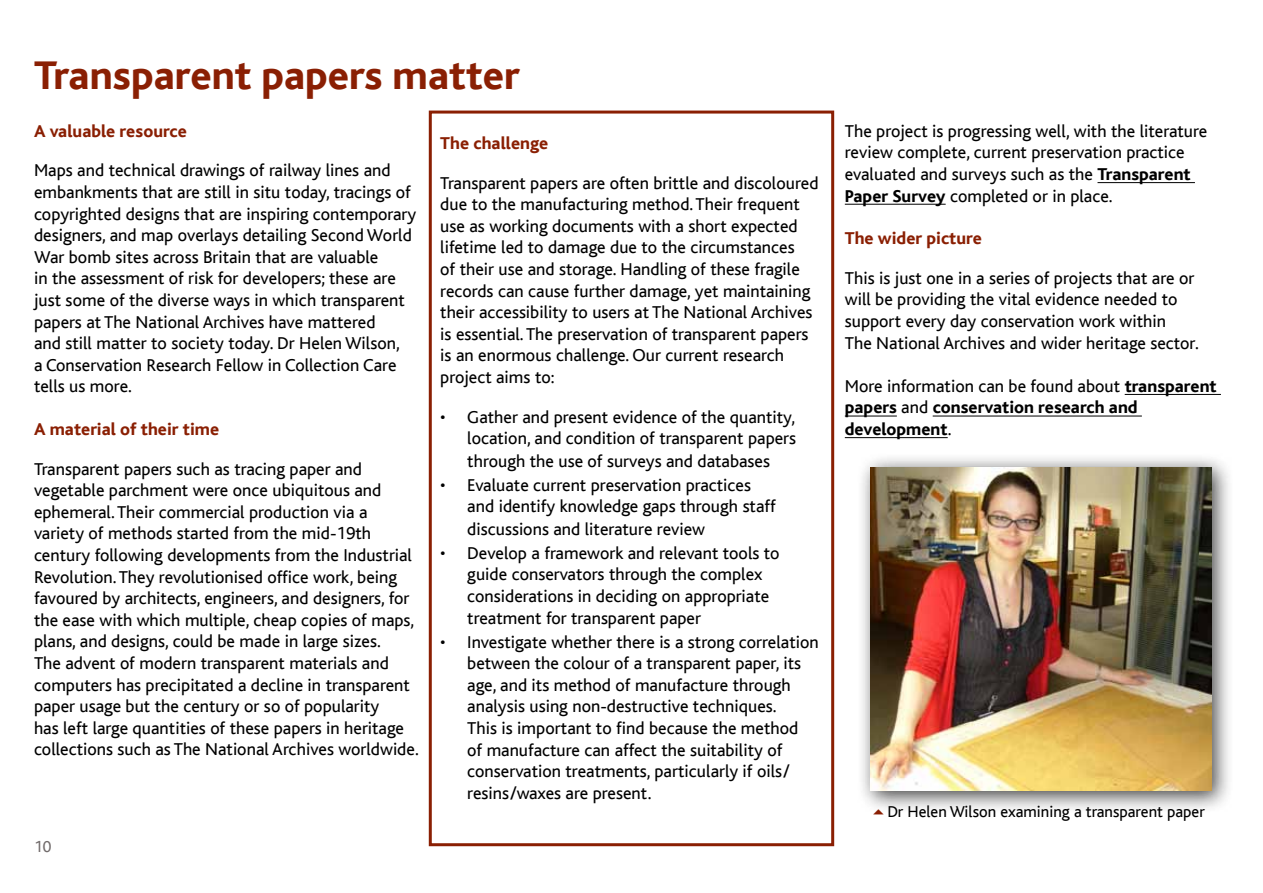
<style>
.page{position:relative;width:1263px;height:893px;background:#fff}
.page>*{position:absolute;margin:0;border:0;box-sizing:border-box;transform-origin:0 0}
.Heading{font:800 42px "Bliss";color:#8a1f03}
.t1{font:18px/21.6px "Bliss";color:#000}
.t2{font:800 18px/21.6px "Bliss";color:#000}
.t3{font:800 18px "Bliss";color:#8a1f03}
.t4{font:16.5px "Bliss";color:#000}
.t5{font:16.5px "Bliss";color:#716b6b}
.s1{font-weight:800}
.s2{font-weight:400}
</style>
<div class="page">
<hr style="left:1097px;top:182px;width:98px;height:1px;background:#000">
<hr style="left:845px;top:204px;width:101px;height:1px;background:#000">
<hr style="left:1125px;top:394px;width:96px;height:1px;background:#000">
<hr style="left:845px;top:416px;width:52px;height:1px;background:#000">
<hr style="left:933px;top:416px;width:209px;height:1px;background:#000">
<hr style="left:845px;top:437px;width:103px;height:1px;background:#000">
<div style="left:855px;top:452px;width:378px;height:361px;background:#000;opacity:.75"></div>
<img style="left:871px;top:468px;width:340px;height:323px">
<div style="left:429px;top:111px;width:405px;height:735px;border:3px solid #8a1f03"></div>
<svg style="left:873px;top:809px;width:11px;height:4px"></svg>
<p class="Heading" style="left:34px;top:54px;width:487px">Transparent papers matter</p>
<p class="t3" style="left:34px;top:122px;width:154px">A valuable resource</p>
<p class="t1" style="left:34px;top:160px;width:384px">Maps and technical drawings of railway lines and embankments that are still in situ today, tracings of copyrighted designs that are inspiring contemporary designers, and map overlays detailing Second World War bomb sites across Britain that are valuable<br>in the assessment of risk for developers; these are just some of the diverse ways in which transparent papers at The National Archives have mattered<br>and still matter to society today. Dr Helen Wilson,<br>a Conservation Research Fellow in Collection Care tells us more.</p>
<p class="t3" style="left:34px;top:420px;width:187px">A material of their time</p>
<p class="t1" style="left:34px;top:458px;width:386px">Transparent papers such as tracing paper and vegetable parchment were once ubiquitous and ephemeral. Their commercial production via a variety of methods started from the mid-19th century following developments from the Industrial Revolution. They revolutionised office work, being favoured by architects, engineers, and designers, for the ease with which multiple, cheap copies of maps, plans, and designs, could be made in large sizes.<br>The advent of modern transparent materials and computers has precipitated a decline in transparent paper usage but the century or so of popularity<br>has left large quantities of these papers in heritage collections such as The National Archives worldwide.</p>
<p class="t3" style="left:440px;top:134px;width:109px">The challenge</p>
<p class="t1" style="left:440px;top:172px;width:380px">Transparent papers are often brittle and discoloured due to the manufacturing method. Their frequent use as working documents with a short expected lifetime led to damage due to the circumstances<br>of their use and storage. Handling of these fragile records can cause further damage, yet maintaining their accessibility to users at The National Archives is essential. The preservation of transparent papers is an enormous challenge. Our current research project aims to:</p>
<p class="t1" style="left:467px;top:406px;width:330px;line-height:22px;text-align:justify;text-indent:-27px">• Gather and present evidence of the quantity, location, and condition of transparent papers through the use of surveys and databases</p>
<p class="t1" style="left:467px;top:474px;width:310px;line-height:22px;text-indent:-27px">• Evaluate current preservation practices and identify knowledge gaps through staff discussions and literature review</p>
<p class="t1" style="left:467px;top:542px;width:314px;text-indent:-27px">• Develop a framework and relevant tools to guide conservators through the complex considerations in deciding on appropriate treatment for transparent paper</p>
<p class="t1" style="left:467px;top:631px;width:353px;text-indent:-27px">• Investigate whether there is a strong correlation between the colour of a transparent paper, its age, and its method of manufacture through analysis using non-destructive techniques.<br>This is important to find because the method<br>of manufacture can affect the suitability of conservation treatments, particularly if oils/ resins/waxes are present.</p>
<p class="t5" style="left:34px;top:838px;width:19px">10</p>
<p class="t1" style="left:845px;top:120px;width:364px">The project is progressing well, with the literature review complete, current preservation practice evaluated and surveys such as the <span class="s1">Transparent Paper Survey</span> completed or in place.</p>
<p class="t3" style="left:845px;top:229px;width:139px">The wider picture</p>
<p class="t1" style="left:845px;top:267px;width:351px">This is just one in a series of projects that are or</p>
<p class="t1" style="left:845px;top:289px;width:334px">will be providing the vital evidence needed to support every day conservation work within</p>
<p class="t1" style="left:845px;top:332px;width:355px">The National Archives and wider heritage sector.</p>
<p class="t2" style="left:845px;top:375px;width:373px"><span class="s2">More information can be found about</span> transparent papers <span class="s2">and</span> conservation research and development<span class="s2">.</span></p>
<p class="t4" style="left:887px;top:803px;width:319px">Dr Helen Wilson examining a transparent paper</p>
</div>
